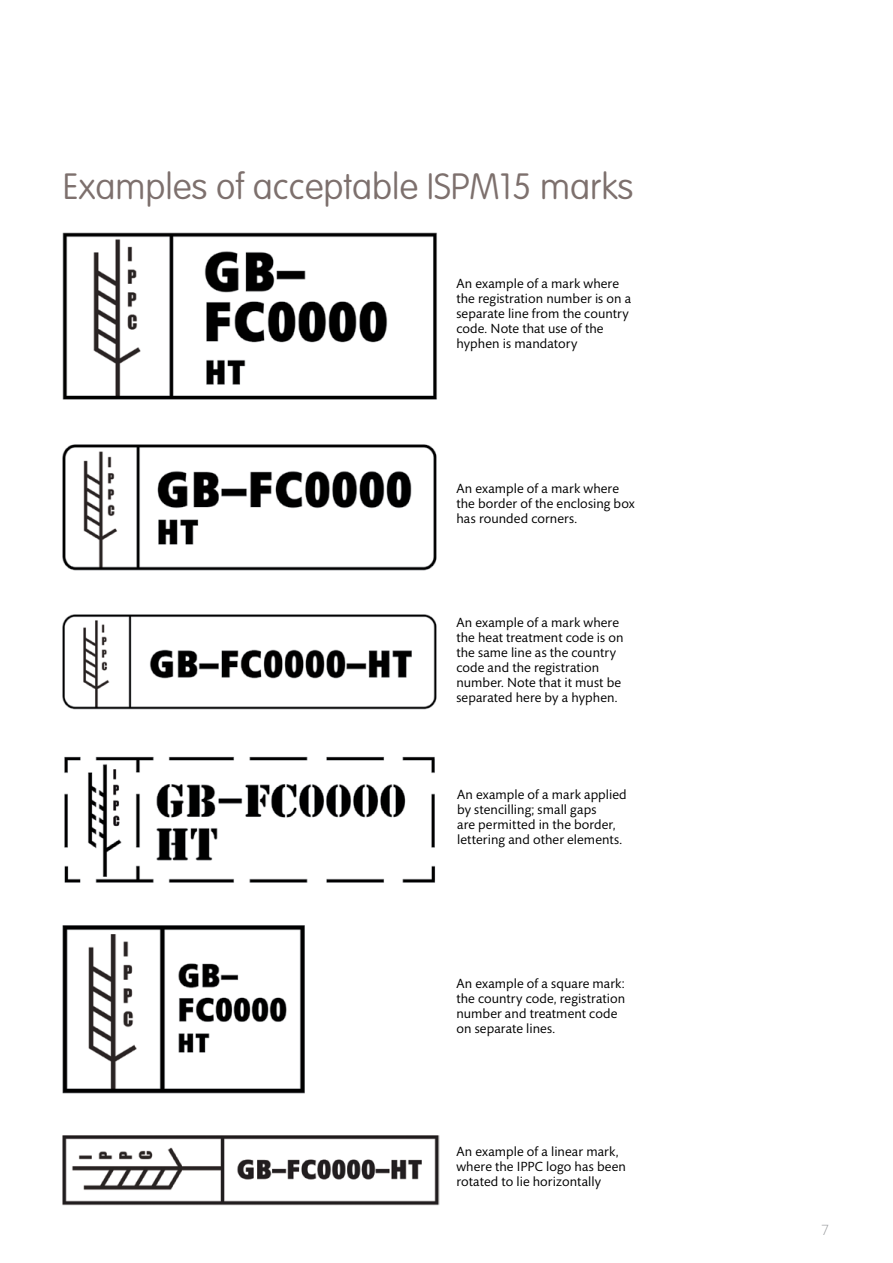
<style>
.page{position:relative;width:893px;height:1263px;background:#fff}
.page>*{position:absolute;margin:0;border:0;box-sizing:border-box;transform-origin:0 0}
.fc-h-section{font:100 36px "VAG Rounded";color:#7d706d}
.t1{font:300 15px "Mundo Sans";color:#939598}
.fc-t-title-left{font:13.5px/15px "Mundo Sans";letter-spacing:.01em;color:#000}
</style>
<div class="page">
<img style="left:62px;top:232px;width:375px;height:168px">
<img style="left:62px;top:444px;width:375px;height:127px">
<img style="left:62px;top:614px;width:375px;height:96px">
<img style="left:64px;top:756px;width:372px;height:127px">
<img style="left:62px;top:925px;width:243px;height:169px">
<img style="left:62px;top:1135px;width:378px;height:70px">
<p class="fc-h-section" style="left:63px;top:166px;width:572px">Examples of acceptable ISPM15 marks</p>
<p class="fc-t-title-left" style="left:456px;top:276px;width:176px">An example of a mark where the registration number is on a separate line from the country code. Note that use of the hyphen is mandatory</p>
<p class="fc-t-title-left" style="left:456px;top:481px;width:180px">An example of a mark where the border of the enclosing box has rounded corners.</p>
<p class="fc-t-title-left" style="left:456px;top:615px;width:169px">An example of a mark where the heat treatment code is on the same line as the country code and the registration number. Note that it must be separated here by a hyphen.</p>
<p class="fc-t-title-left" style="left:457px;top:787px;width:171px">An example of a mark applied by stencilling; small gaps<br>are permitted in the border, lettering and other elements.</p>
<p class="fc-t-title-left" style="left:456px;top:977px;width:170px">An example of a square mark: the country code, registration number and treatment code on separate lines.</p>
<p class="fc-t-title-left" style="left:456px;top:1144px;width:171px">An example of a linear mark, where the IPPC logo has been rotated to lie horizontally</p>
<p class="t1" style="left:822px;top:1222px;width:9px">7</p>
</div>
